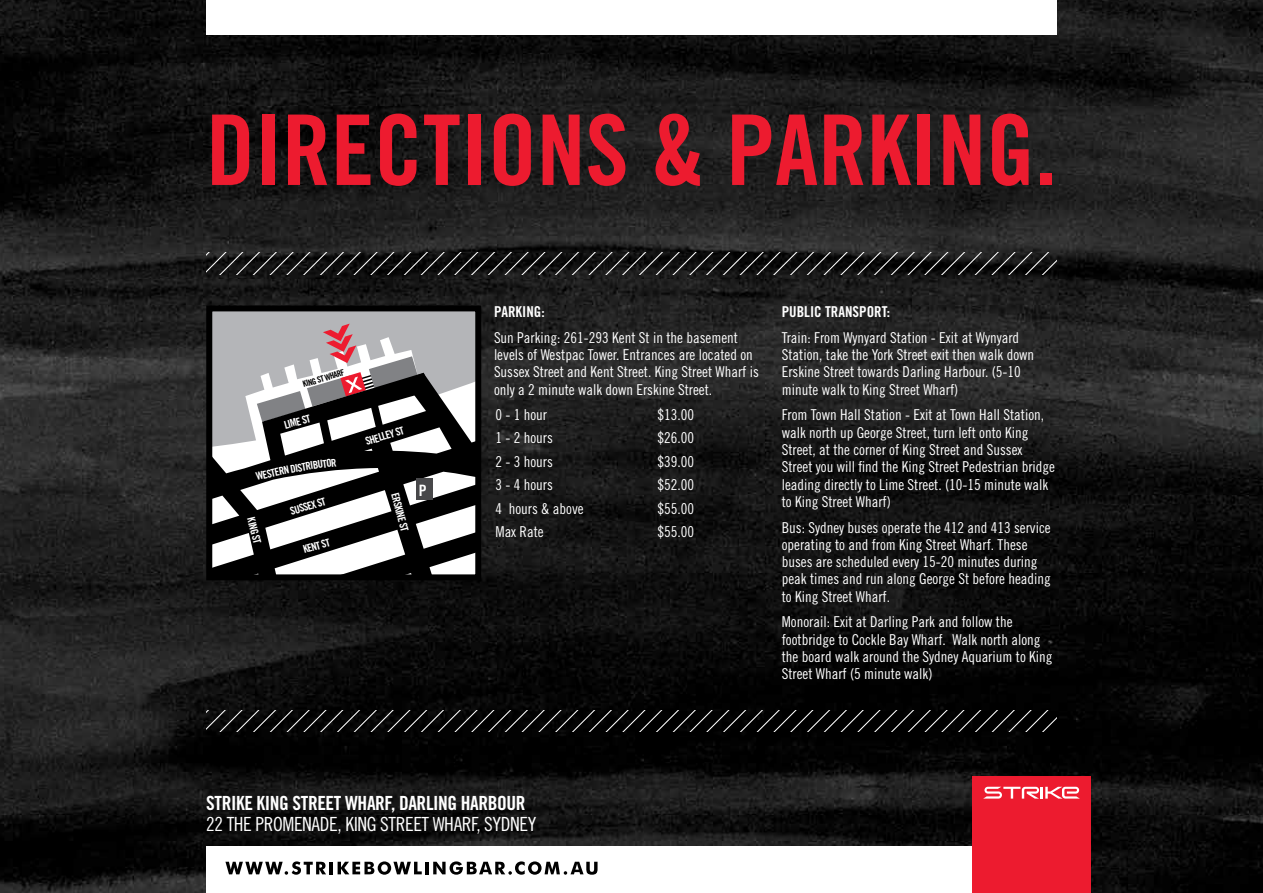
<style>
.page{position:relative;width:1263px;height:893px;background:#fff}
.page>*{position:absolute;margin:0;border:0;box-sizing:border-box;transform-origin:0 0}
.t1{font:97.5px "Trade Gothic Bold Cond Twenty";color:#ed1b2f}
.t2{font:19.5px "Trade Gothic Cond Eighteen";letter-spacing:-.02em;color:#fff}
.t3{font:19.5px "Trade Gothic Bold Cond Twenty";letter-spacing:-.02em;color:#fff}
.t4{font:15.6px "Trade Gothic Bold Cond Twenty";color:#fff}
.t5{font:15px/17.2px "Trade Gothic Cond Eighteen";color:#fff}
.t6{font:15px "Trade Gothic Bold Cond Twenty";color:#fff}
.t7{font:10.8px "Trade Gothic Bold Cond Twenty";color:#fff}
.t8{font:8.7px "Trade Gothic Bold Cond Twenty";color:#000}
</style>
<div class="page">
<img style="left:0;top:0;width:1263px;height:893px">
<div style="left:206px;top:0;width:851px;height:34px;background:#fff"></div>
<div style="left:206px;top:847px;width:851px;height:46px;background:#fff"></div>
<div style="left:972px;top:776px;width:118px;height:117px;background:#ed1b2f"></div>
<svg style="left:983px;top:787px;width:97px;height:12px"></svg>
<svg style="left:225px;top:861px;width:101px;height:14px"></svg>
<hr style="left:329px;top:862px;width:4px;height:12px;background:#000">
<svg style="left:338px;top:861px;width:84px;height:14px"></svg>
<hr style="left:425px;top:862px;width:4px;height:12px;background:#000">
<svg style="left:433px;top:861px;width:164px;height:14px"></svg>
<svg style="left:206px;top:253px;width:851px;height:21px;background:#242424"></svg>
<svg style="left:206px;top:710px;width:851px;height:21px;background:#181818"></svg>
<svg style="left:211px;top:310px;width:265px;height:265px"></svg>
<div style="left:206px;top:305px;width:275px;height:275px;border:4px solid #000"></div>
<svg style="left:245px;top:324px;width:186px;height:156px"></svg>
<h1 class="t1" style="left:206px;top:91px;width:852px">DIRECTIONS &amp; PARKING.</h1>
<p class="t7" style="left:257px;top:516px;width:28px;rotate:76deg">KING ST</p>
<p class="t8" style="left:302px;top:379px;width:45px;rotate:-16deg">KING ST WHARF</p>
<p class="t7" style="left:283px;top:419px;width:28px;rotate:-15deg">LIME ST</p>
<p class="t7" style="left:289px;top:505px;width:38px;rotate:-16deg">SUSSEX ST</p>
<p class="t7" style="left:301px;top:543px;width:29px;rotate:-16deg">KENT ST</p>
<p class="t7" style="left:364px;top:435px;width:41px;rotate:-17deg">SHELLEY ST</p>
<p class="t7" style="left:401px;top:491px;width:41px;rotate:75deg">ERSKINE ST</p>
<p class="t4" style="left:419px;top:481px;width:9px">P</p>
<p class="t6" style="left:494px;top:303px;width:52px">PARKING:</p>
<p class="t5" style="left:494px;top:329px;width:266px">Sun Parking: 261-293 Kent St in the basement levels of Westpac Tower. Entrances are located on Sussex Street and Kent Street. King Street Wharf is only a 2 minute walk down Erskine Street.</p>
<p class="t5" style="left:495px;top:405px;width:53px">0 - 1 hour</p>
<p class="t5" style="left:657px;top:405px;width:38px">$13.00</p>
<p class="t5" style="left:495px;top:429px;width:59px">1 - 2 hours</p>
<p class="t5" style="left:657px;top:429px;width:38px">$26.00</p>
<p class="t5" style="left:495px;top:452px;width:59px">2 - 3 hours</p>
<p class="t5" style="left:657px;top:452px;width:38px">$39.00</p>
<p class="t5" style="left:495px;top:476px;width:59px">3 - 4 hours</p>
<p class="t5" style="left:657px;top:476px;width:38px">$52.00</p>
<p class="t5" style="left:495px;top:499px;width:90px">4 hours &amp; above</p>
<p class="t5" style="left:657px;top:499px;width:38px">$55.00</p>
<p class="t5" style="left:495px;top:523px;width:50px">Max Rate</p>
<p class="t5" style="left:657px;top:523px;width:38px">$55.00</p>
<p class="t6" style="left:782px;top:303px;width:110px">PUBLIC TRANSPORT:</p>
<p class="t5" style="left:782px;top:329px;width:254px">Train: From Wynyard Station - Exit at Wynyard Station, take the York Street exit then walk down Erskine Street towards Darling Harbour. (5-10 minute walk to King Street Wharf)</p>
<p class="t5" style="left:782px;top:406px;width:275px">From Town Hall Station - Exit at Town Hall Station, walk north up George Street, turn left onto King Street, at the corner of King Street and Sussex Street you will find the King Street Pedestrian bridge leading directly to Lime Street. (10-15 minute walk to King Street Wharf)</p>
<p class="t5" style="left:782px;top:518px;width:271px">Bus: Sydney buses operate the 412 and 413 service operating to and from King Street Wharf. These buses are scheduled every 15-20 minutes during peak times and run along George St before heading to King Street Wharf.</p>
<p class="t5" style="left:782px;top:613px;width:272px">Monorail: Exit at Darling Park and follow the footbridge to Cockle Bay Wharf. Walk north along the board walk around the Sydney Aquarium to King Street Wharf (5 minute walk)</p>
<h2 class="t3" style="left:206px;top:791px;width:321px">STRIKE KING STREET WHARF, DARLING HARBOUR</h2>
<h2 class="t2" style="left:206px;top:812px;width:332px">22 THE PROMENADE, KING STREET WHARF, SYDNEY</h2>
</div>
